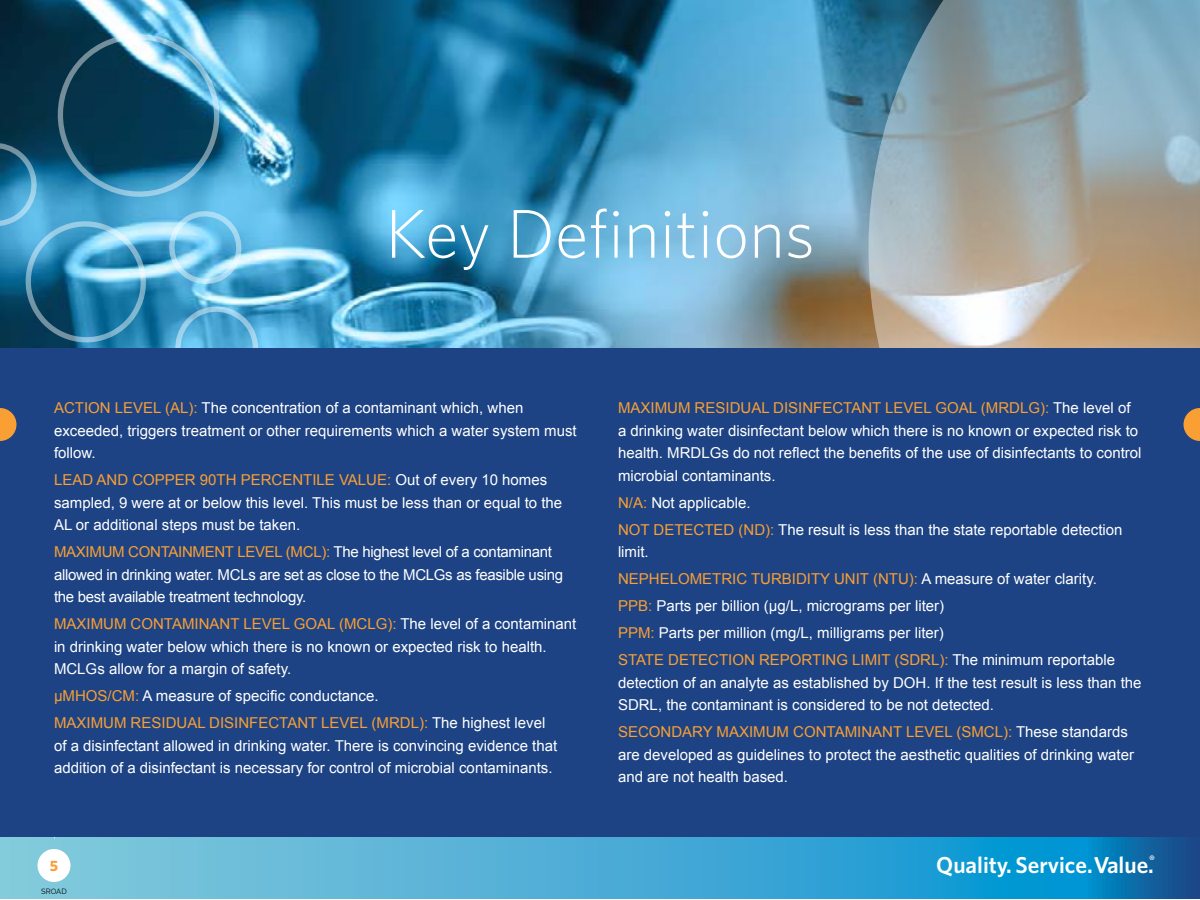
<style>
.page{position:relative;width:1200px;height:900px;background:#fff}
.page>*{position:absolute;margin:0;border:0;box-sizing:border-box;transform-origin:0 0}
.t1{font:300 69px "Whitney";color:#fff}
.t2{font:600 23.1px "Whitney";color:#fff}
.t3{font:15px/22.5px "Arial";color:#fff}
.t4{font:15px/22.5px "Arial";letter-spacing:-.02em;color:#fff}
.t5{font:15px/27px "Arial";color:#f99f34}
.t6{font:700 15px "Whitney";color:#f99f34}
.t7{font:7.5px "Raleway";color:#000}
.s1{color:#f99f34}
.s2{color:#fff}
</style>
<div class="page">
<img style="left:0;top:0;width:868px;height:348px">
<svg style="left:868px;top:0;width:332px;height:348px;background:#9ba5a3"></svg>
<svg style="left:0;top:26px;width:294px;height:322px;background:#3f87a9"></svg>
<svg style="left:0;top:837px;width:1200px;height:62px;background:#45a8d2"></svg>
<div style="left:38px;top:849px;width:32px;height:33px;background:#fff;border-radius:50%"></div>
<div style="left:0;top:348px;width:1200px;height:489px;background:#1d4384"></div>
<svg style="left:0;top:408px;width:16px;height:33px"></svg>
<svg style="left:1184px;top:408px;width:16px;height:33px"></svg>
<h1 class="t1" style="left:385px;top:188px;width:431px">Key Definitions</h1>
<p class="t3" style="left:54px;top:397px;width:524px"><span class="s1">ACTION LEVEL (AL):</span> The concentration of a contaminant which, when exceeded, triggers treatment or other requirements which a water system must follow.</p>
<p class="t3" style="left:54px;top:469px;width:510px"><span class="s1">LEAD AND COPPER 90TH PERCENTILE VALUE:</span> Out of every 10 homes sampled, 9 were at or below this level. This must be less than or equal to the<br>AL or additional steps must be taken.</p>
<p class="t4" style="left:54px;top:541px;width:511px"><span class="s1">MAXIMUM CONTAINMENT LEVEL (MCL):</span> The highest level of a contaminant allowed in drinking water. MCLs are set as close to the MCLGs as feasible using the best available treatment technology.</p>
<p class="t3" style="left:54px;top:613px;width:524px"><span class="s1">MAXIMUM CONTAMINANT LEVEL GOAL (MCLG):</span> The level of a contaminant in drinking water below which there is no known or expected risk to health.<br>MCLGs allow for a margin of safety.</p>
<p class="t5" style="left:54px;top:682px;width:493px">µMHOS/CM: <span class="s2">A measure of specific conductance.<br></span>MAXIMUM RESIDUAL DISINFECTANT LEVEL (MRDL): <span class="s2">The highest level</span></p>
<p class="t3" style="left:54px;top:734px;width:505px">of a disinfectant allowed in drinking water. There is convincing evidence that addition of a disinfectant is necessary for control of microbial contaminants.</p>
<p class="t3" style="left:618px;top:397px;width:525px"><span class="s1">MAXIMUM RESIDUAL DISINFECTANT LEVEL GOAL (MRDLG):</span> The level of a drinking water disinfectant below which there is no known or expected risk to health. MRDLGs do not reflect the benefits of the use of disinfectants to control microbial contaminants.</p>
<p class="t3" style="left:618px;top:489px;width:506px;line-height:27px"><span class="s1">N/A:</span> Not applicable.<br><span class="s1">NOT DETECTED (ND):</span> The result is less than the state reportable detection</p>
<p class="t3" style="left:618px;top:538px;width:499px;line-height:27px">limit.<br><span class="s1">NEPHELOMETRIC TURBIDITY UNIT (NTU):</span> A measure of water clarity.<br><span class="s1">PPB:</span> Parts per billion (µg/L, micrograms per liter)<br><span class="s1">PPM:</span> Parts per million (mg/L, milligrams per liter)<br><span class="s1">STATE DETECTION REPORTING LIMIT (SDRL):</span> The minimum reportable</p>
<p class="t3" style="left:618px;top:671px;width:525px">detection of an analyte as established by DOH. If the test result is less than the<br>SDRL, the contaminant is considered to be not detected.</p>
<p class="t3" style="left:618px;top:721px;width:518px"><span class="s1">SECONDARY MAXIMUM CONTAMINANT LEVEL (SMCL):</span> These standards are developed as guidelines to protect the aesthetic qualities of drinking water and are not health based.</p>
<p class="t6" style="left:50px;top:856px;width:10px">5</p>
<h2 class="t2" style="left:936px;top:850px;width:220px">Quality. Service. Value.<sup>®</sup></h2>
<p class="t7" style="left:41px;top:887px;width:27px">SROAD</p>
</div>
